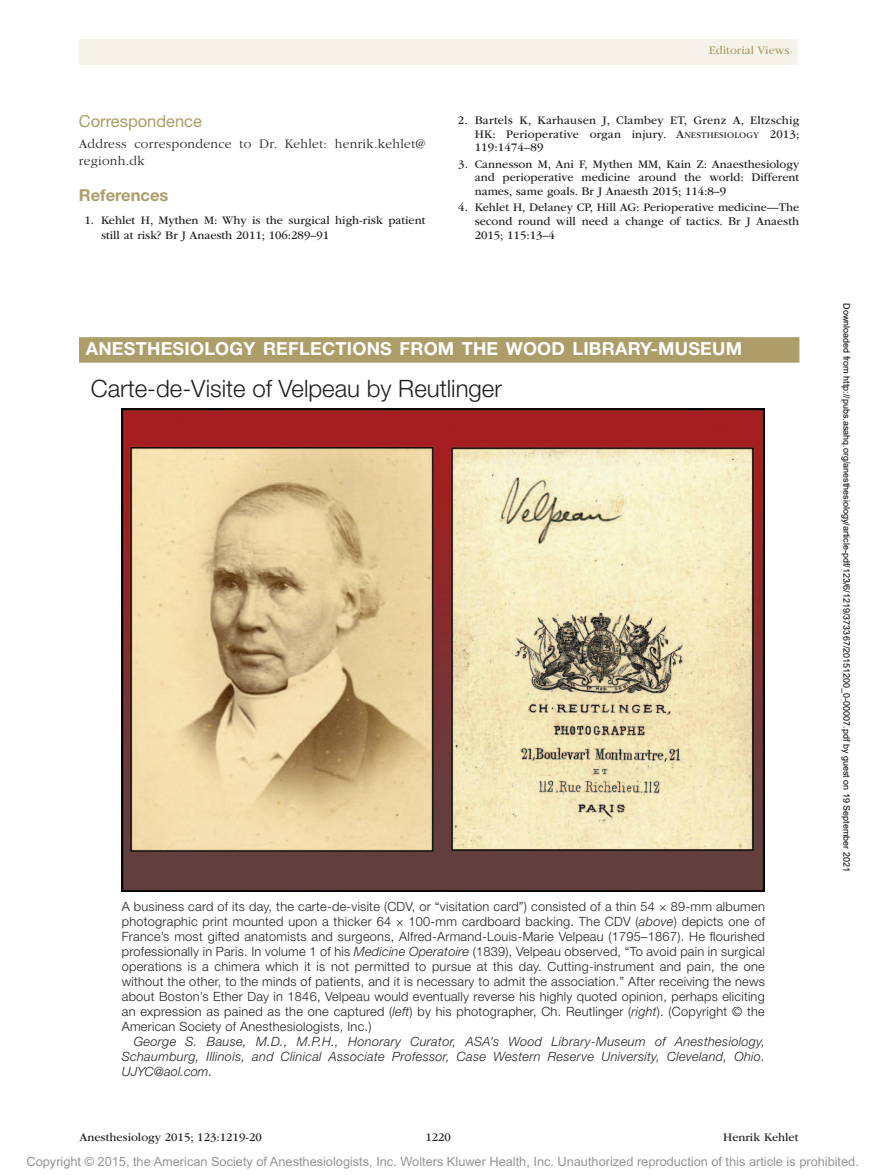
<style>
.page{position:relative;width:878px;height:1175px;background:#fff}
.page>*{position:absolute;margin:0;border:0;box-sizing:border-box;transform-origin:0 0}
.t1{font:300 24px "Helvetica Neue";color:#231f20}
.t2{font:700 18px "Helvetica Neue LT Std";letter-spacing:.015em;color:#fff}
.t3{font:16.5px "Helvetica Neue LT Std";color:#ac9d69}
.t4{font:700 16.5px "Helvetica Neue LT Std";color:#ac9d69}
.t5{font:300 13.5px/16.5px "ITC Garamond Std";letter-spacing:.025em;color:#231f20}
.t6{font:300 12.75px/15px "Helvetica Neue";letter-spacing:.02em;color:#231f20;text-align:justify}
.t7{font:italic 300 12.75px/15px "Helvetica Neue";letter-spacing:.025em;color:#231f20;text-align:justify}
.t8{font:12.75px "Arial MT Std";color:#939598}
.t9{font:12px/13.5px "ITC Garamond Std";color:#231f20}
.t10{font:12px "ITC Garamond Std";color:#ac9d69}
.t11{font:9px "Arial";color:#000}
.t12{font:9px "ITC Garamond Std";letter-spacing:.015em;color:#231f20}
.s1{font-size:9px}
.s2{font-size:12px}
.s3{font-style:italic}
</style>
<div class="page">
<div style="left:79px;top:39px;width:718px;height:25px;background:#f5f2ea"></div>
<div style="left:79px;top:337px;width:720px;height:25px;background:#ac9d69"></div>
<img style="left:122px;top:409px;width:642px;height:482px">
<p class="t3" style="left:79px;top:112px;width:125px">Correspondence</p>
<p class="t5" style="left:79px;top:136px;width:348px">Address correspondence to Dr. Kehlet: henrik.kehlet@ regionh.dk</p>
<p class="t4" style="left:79px;top:185px;width:91px">References</p>
<p class="t9" style="left:101px;top:212px;width:326px;line-height:15px;text-indent:-16px">1. Kehlet H, Mythen M: Why is the surgical high-risk patient still at risk? Br J Anaesth 2011; 106:289–91</p>
<p class="t10" style="left:709px;top:44px;width:82px">Editorial Views</p>
<p class="t9" style="left:474px;top:114px;width:326px;text-indent:-17px">2. Bartels K, Karhausen J, Clambey ET, Grenz A, Eltzschig<br>HK: Perioperative organ injury. A<span class="s1">ne sthe</span></p>
<p class="t12" style="left:719px;top:130px;width:82px">siology <span class="s2">2013;</span></p>
<p class="t9" style="left:474px;top:141px;width:70px">119:1474–89</p>
<p class="t9" style="left:474px;top:157px;width:326px;text-align:justify;text-indent:-16px">3. Cannesson M, Ani F, Mythen MM, Kain Z: Anaesthesiology and perioperative medicine around the world: Different names, same goals. Br J Anaesth 2015; 114:8–9</p>
<p class="t9" style="left:474px;top:201px;width:326px;text-align:justify;text-indent:-16px">4. Kehlet H, Delaney CP, Hill AG: Perioperative medicine—The second round will need a change of tactics. Br J Anaesth 2015; 115:13–4</p>
<h2 class="t2" style="left:86px;top:337px;width:657px">ANESTHESIOLOGY REFLECTIONS FROM THE WOOD LIBRARY-MUSEUM</h2>
<h1 class="t1" style="left:91px;top:374px;width:412px">Carte-de-Visite of Velpeau by Reutlinger</h1>
<p class="t6" style="left:122px;top:898px;width:644px">A business card of its day, the carte-de-visite (CDV, or “visitation card”) consisted of a thin 54 × 89-mm albumen photographic print mounted upon a thicker 64 × 100-mm cardboard backing. The CDV (<span class="s3">above</span>) depicts one of France’s most gifted anatomists and surgeons, Alfred-Armand-Louis-Marie Velpeau (1795–1867). He flourished professionally in Paris. In volume 1 of his <span class="s3">Medicine Operatoire</span> (1839), Velpeau observed, “To avoid pain in surgical operations is a chimera which it is not permitted to pursue at this day. Cutting-instrument and pain, the one without the other, to the minds of patients, and it is necessary to admit the association.” After receiving the news about Boston’s Ether Day in 1846, Velpeau would eventually reverse his highly quoted opinion, perhaps eliciting an expression as pained as the one captured (<span class="s3">left</span>) by his photographer, Ch. Reutlinger (<span class="s3">right</span>). (Copyright © the American Society of Anesthesiologists, Inc.)</p>
<p class="t7" style="left:122px;top:1033px;width:644px;text-indent:12px">George S. Bause, M.D., M.P.H., Honorary Curator, ASA’s Wood Library-Museum of Anesthesiology, Schaumburg, Illinois, and Clinical Associate Professor, Case Western Reserve University, Cleveland, Ohio.<br>UJYC@aol.com.</p>
<p class="t9" style="left:80px;top:1130px;width:184px">Anesthesiology 2015; 123:1219-20</p>
<p class="t9" style="left:425px;top:1130px;width:27px">1220</p>
<p class="t9" style="left:723px;top:1130px;width:77px">Henrik Kehlet</p>
<p class="t11" style="left:850px;top:303px;width:570px;rotate:90deg">Downloaded from http://pubs.asahq.org/anesthesiology/article-pdf/123/6/1219/373367/20151200_0-00007.pdf by guest on 19 September 2021</p>
<p class="t8" style="left:27px;top:1154px;width:833px">Copyright © 2015, the American Society of Anesthesiologists, Inc. Wolters Kluwer Health, Inc. Unauthorized reproduction of this article is prohibited.</p>
</div>
